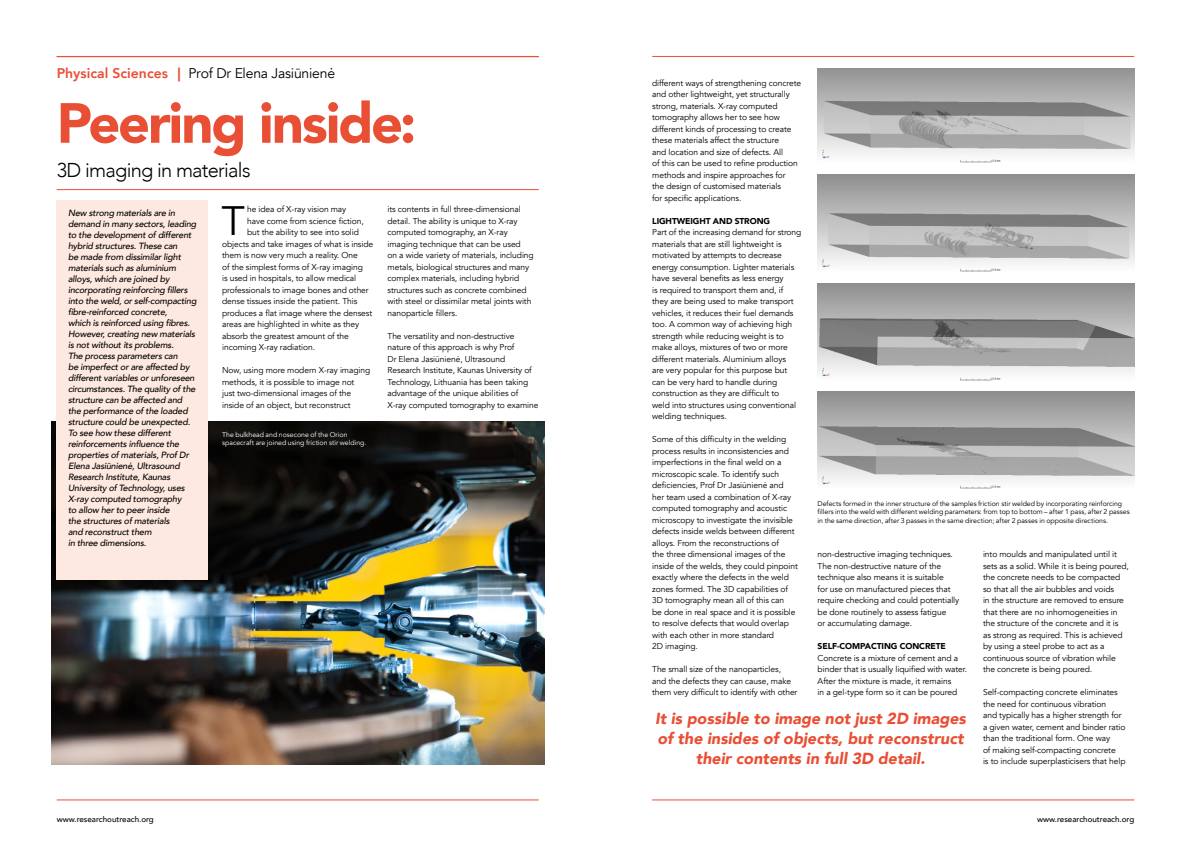
<style>
.page{position:relative;width:1191px;height:842px;background:#fff}
.page>*{position:absolute;margin:0;border:0;box-sizing:border-box;transform-origin:0 0}
.t1{font:900 56px "Avenir";letter-spacing:-.04em;color:#e94f35}
.t2{font:41px "Avenir";color:#000}
.t3{font:300 20px "Avenir";letter-spacing:-.035em;color:#000}
.t4{font:italic 900 16px/20px "Avenir";color:#e94f35;text-align:center}
.t5{font:14px "Avenir";letter-spacing:-.015em;color:#000}
.t6{font:italic 500 9px/11px "Avenir";letter-spacing:-.02em;color:#000}
.t7{font:8.5px/11.5px "Avenir";letter-spacing:-.01em;color:#000}
.t8{font:900 8.5px "Avenir";letter-spacing:-.01em;color:#000}
.t9{font:500 8px "Avenir";color:#000}
.t10{font:7px/8.5px "Avenir";letter-spacing:-.005em;color:#000}
.t11{font:7px/8.5px "Avenir";letter-spacing:-.005em;color:#fff}
.s1{font-weight:800;color:#e94f35}
.s2{font-weight:900;color:#e94f35}
</style>
<div class="page">
<hr style="left:57px;top:800px;width:482px;height:1px;background:#e94f35">
<hr style="left:652px;top:800px;width:482px;height:1px;background:#e94f35">
<hr style="left:652px;top:56px;width:482px;height:1px;background:#e94f35">
<img style="left:51px;top:421px;width:493px;height:343px">
<hr style="left:57px;top:189px;width:482px;height:1px;background:#e94f35">
<hr style="left:57px;top:56px;width:482px;height:1px;background:#e94f35">
<div style="left:57px;top:200px;width:151px;height:380px;background:#fde9df"></div>
<img style="left:817px;top:68px;width:317px;height:95px">
<img style="left:817px;top:175px;width:317px;height:97px">
<img style="left:817px;top:283px;width:317px;height:97px">
<img style="left:817px;top:391px;width:317px;height:97px">
<h3 class="t5" style="left:57px;top:65px;width:280px"><span class="s1">Physical Sciences</span> <span class="s2">︱</span> Prof Dr Elena Jasiūnienė</h3>
<h1 class="t1" style="left:57px;top:75px;width:361px">Peering inside:</h1>
<h3 class="t3" style="left:57px;top:158px;width:195px">3D imaging in materials</h3>
<p class="t6" style="left:68px;top:207px;width:130px">New strong materials are in demand in many sectors, leading to the development of different hybrid structures. These can<br>be made from dissimilar light materials such as aluminium alloys, which are joined by incorporating reinforcing fillers into the weld, or self-compacting fibre-reinforced concrete,<br>which is reinforced using fibres.<br>However, creating new materials is not without its problems.<br>The process parameters can<br>be imperfect or are affected by different variables or unforeseen circumstances. The quality of the structure can be affected and the performance of the loaded structure could be unexpected.<br>To see how these different reinforcements influence the properties of materials, Prof Dr<br>Elena Jasiūnienė, Ultrasound<br>Research Institute, Kaunas<br>University of Technology, uses<br>X-ray computed tomography<br>to allow her to peer inside<br>the structures of materials<br>and reconstruct them<br>in three dimensions.</p>
<p class="t7" style="left:387px;top:204px;width:148px">its contents in full three-dimensional detail. The ability is unique to X-ray computed tomography, an X-ray imaging technique that can be used<br>on a wide variety of materials, including metals, biological structures and many complex materials, including hybrid structures such as concrete combined with steel or dissimilar metal joints with nanoparticle fillers.</p>
<p class="t7" style="left:387px;top:330px;width:152px">The versatility and non-destructive nature of this approach is why Prof<br>Dr Elena Jasiūnienė, Ultrasound Research Institute, Kaunas University of Technology, Lithuania has been taking advantage of the unique abilities of X-ray computed tomography to examine</p>
<h2 class="t2" style="left:221px;top:197px;width:25px">T</h2>
<p class="t7" style="left:247px;top:204px;width:101px">he idea of X-ray vision may</p>
<p class="t7" style="left:247px;top:215px;width:118px">have come from science fiction,</p>
<p class="t7" style="left:247px;top:227px;width:113px">but the ability to see into solid</p>
<p class="t7" style="left:222px;top:238px;width:153px">objects and take images of what is inside</p>
<p class="t7" style="left:222px;top:250px;width:137px">them is now very much a reality. One</p>
<p class="t7" style="left:222px;top:261px;width:142px">of the simplest forms of X-ray imaging</p>
<p class="t7" style="left:222px;top:273px;width:136px">is used in hospitals, to allow medical</p>
<p class="t7" style="left:222px;top:284px;width:148px">professionals to image bones and other</p>
<p class="t7" style="left:222px;top:296px;width:137px">dense tissues inside the patient. This</p>
<p class="t7" style="left:222px;top:307px;width:152px">produces a flat image where the densest</p>
<p class="t7" style="left:222px;top:319px;width:139px">areas are highlighted in white as they</p>
<p class="t7" style="left:222px;top:330px;width:128px">absorb the greatest amount of the</p>
<p class="t7" style="left:222px;top:342px;width:94px">incoming X-ray radiation.</p>
<p class="t7" style="left:222px;top:365px;width:150px">Now, using more modern X-ray imaging methods, it is possible to image not<br>just two-dimensional images of the inside of an object, but reconstruct</p>
<p class="t11" style="left:222px;top:430px;width:146px">The bulkhead and nosecone of the Orion spacecraft are joined using friction stir welding.</p>
<p class="t7" style="left:652px;top:77px;width:150px">different ways of strengthening concrete and other lightweight, yet structurally strong, materials. X-ray computed tomography allows her to see how different kinds of processing to create these materials affect the structure<br>and location and size of defects. All<br>of this can be used to refine production methods and inspire approaches for<br>the design of customised materials<br>for specific applications.</p>
<p class="t8" style="left:652px;top:214px;width:119px">LIGHTWEIGHT AND STRONG</p>
<p class="t7" style="left:652px;top:227px;width:151px">Part of the increasing demand for strong materials that are still lightweight is motivated by attempts to decrease energy consumption. Lighter materials have several benefits as less energy<br>is required to transport them and, if they are being used to make transport vehicles, it reduces their fuel demands too. A common way of achieving high strength while reducing weight is to make alloys, mixtures of two or more different materials. Aluminium alloys<br>are very popular for this purpose but can be very hard to handle during construction as they are difficult to<br>weld into structures using conventional welding techniques.</p>
<p class="t7" style="left:652px;top:434px;width:147px">Some of this difficulty in the welding process results in inconsistencies and imperfections in the final weld on a microscopic scale. To identify such deficiencies, Prof Dr Jasiūnienė and<br>her team used a combination of X-ray computed tomography and acoustic microscopy to investigate the invisible defects inside welds between different alloys. From the reconstructions of<br>the three dimensional images of the inside of the welds, they could pinpoint exactly where the defects in the weld zones formed. The 3D capabilities of 3D tomography mean all of this can<br>be done in real space and it is possible to resolve defects that would overlap with each other in more standard<br>2D imaging.</p>
<p class="t7" style="left:652px;top:664px;width:147px">The small size of the nanoparticles,<br>and the defects they can cause, make them very difficult to identify with other</p>
<p class="t10" style="left:817px;top:499px;width:314px">Defects formed in the inner structure of the samples friction stir welded by incorporating reinforcing fillers into the weld with different welding parameters: from top to bottom – after 1 pass, after 2 passes in the same direction, after 3 passes in the same direction; after 2 passes in opposite directions.</p>
<p class="t7" style="left:817px;top:549px;width:143px">non-destructive imaging techniques.<br>The non-destructive nature of the technique also means it is suitable<br>for use on manufactured pieces that require checking and could potentially be done routinely to assess fatigue<br>or accumulating damage.</p>
<p class="t8" style="left:817px;top:639px;width:130px">SELF-COMPACTING CONCRETE</p>
<p class="t7" style="left:817px;top:652px;width:151px">Concrete is a mixture of cement and a binder that is usually liquified with water.<br>After the mixture is made, it remains<br>in a gel-type form so it can be poured</p>
<p class="t7" style="left:983px;top:549px;width:147px">into moulds and manipulated until it sets as a solid. While it is being poured, the concrete needs to be compacted so that all the air bubbles and voids<br>in the structure are removed to ensure that there are no inhomogeneities in the structure of the concrete and it is<br>as strong as required. This is achieved by using a steel probe to act as a continuous source of vibration while the concrete is being poured.</p>
<p class="t7" style="left:983px;top:687px;width:144px">Self-compacting concrete eliminates the need for continuous vibration<br>and typically has a higher strength for a given water, cement and binder ratio than the traditional form. One way<br>of making self-compacting concrete<br>is to include superplasticisers that help</p>
<h3 class="t4" style="left:655px;top:708px;width:312px">It is possible to image not just 2D images of the insides of objects, but reconstruct their contents in full 3D detail.</h3>
<p class="t9" style="left:57px;top:812px;width:99px">www.researchoutreach.org</p>
<p class="t9" style="left:1037px;top:812px;width:99px">www.researchoutreach.org</p>
</div>
